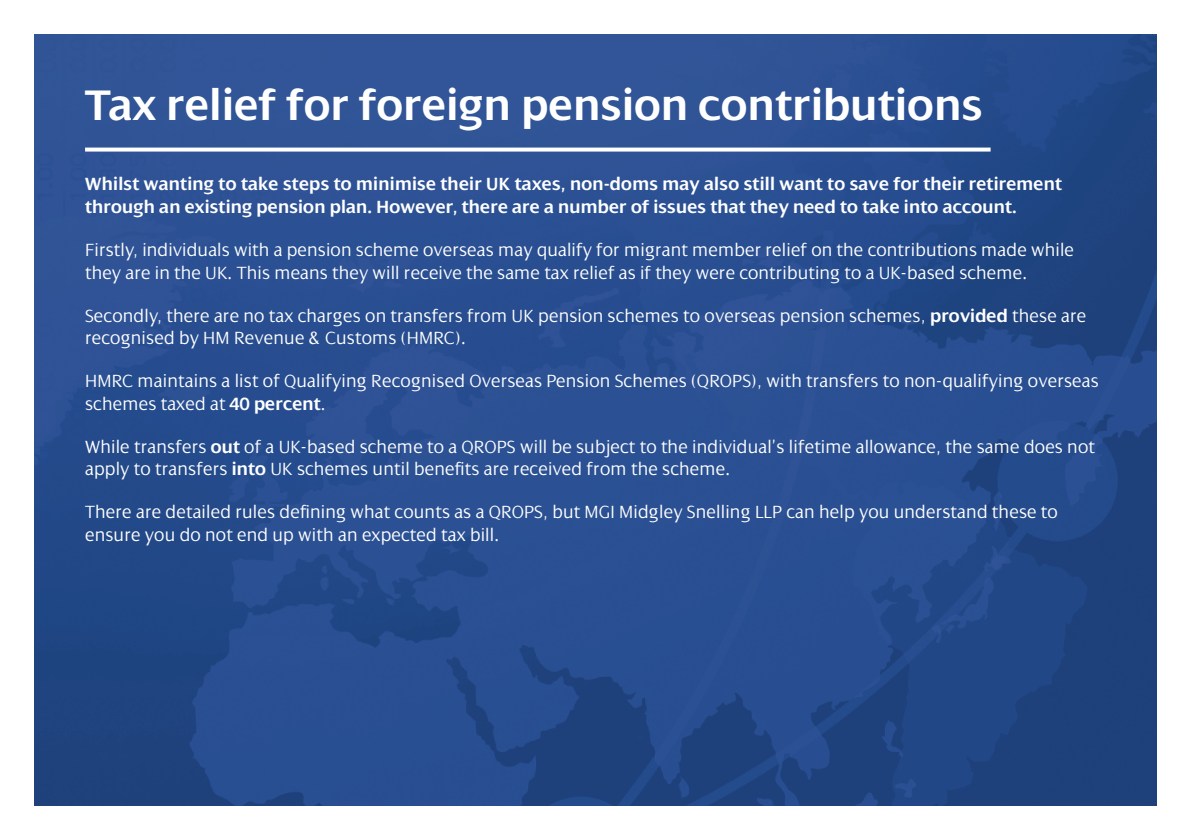
<style>
.page{position:relative;width:1191px;height:840px;background:#fff}
.page>*{position:absolute;margin:0;border:0;box-sizing:border-box;transform-origin:0 0}
.t1{font:600 46px "Dialog";letter-spacing:.01em;color:#fff}
.t2{font:300 19px/22.8px "Dialog";letter-spacing:.01em;color:#fff}
.t3{font:600 19px/22.8px "Dialog";letter-spacing:.01em;color:#fff}
.s1{font-weight:600}
</style>
<div class="page">
<img style="left:34px;top:34px;width:1123px;height:771px">
<svg style="left:85px;top:147px;width:905px;height:4px"></svg>
<h1 class="t1" style="left:85px;top:81px;width:899px">Tax relief for foreign pension contributions</h1>
<p class="t3" style="left:85px;top:173px;width:978px">Whilst wanting to take steps to minimise their UK taxes, non-doms may also still want to save for their retirement through an existing pension plan. However, there are a number of issues that they need to take into account.</p>
<p class="t2" style="left:85px;top:238px;width:990px">Firstly, individuals with a pension scheme overseas may qualify for migrant member relief on the contributions made while they are in the UK. This means they will receive the same tax relief as if they were contributing to a UK-based scheme.</p>
<p class="t2" style="left:85px;top:304px;width:1002px">Secondly, there are no tax charges on transfers from UK pension schemes to overseas pension schemes, <span class="s1">provided</span> these are recognised by HM Revenue &amp; Customs (HMRC).</p>
<p class="t2" style="left:85px;top:369px;width:1015px">HMRC maintains a list of Qualifying Recognised Overseas Pension Schemes (QROPS), with transfers to non-qualifying overseas schemes taxed at <span class="s1">40 percent</span>.</p>
<p class="t2" style="left:85px;top:435px;width:1011px">While transfers <span class="s1">out</span> of a UK-based scheme to a QROPS will be subject to the individual’s lifetime allowance, the same does not apply to transfers <span class="s1">into</span> UK schemes until benefits are received from the scheme.</p>
<p class="t2" style="left:85px;top:500px;width:974px">There are detailed rules defining what counts as a QROPS, but MGI Midgley Snelling LLP can help you understand these to ensure you do not end up with an expected tax bill.</p>
</div>
